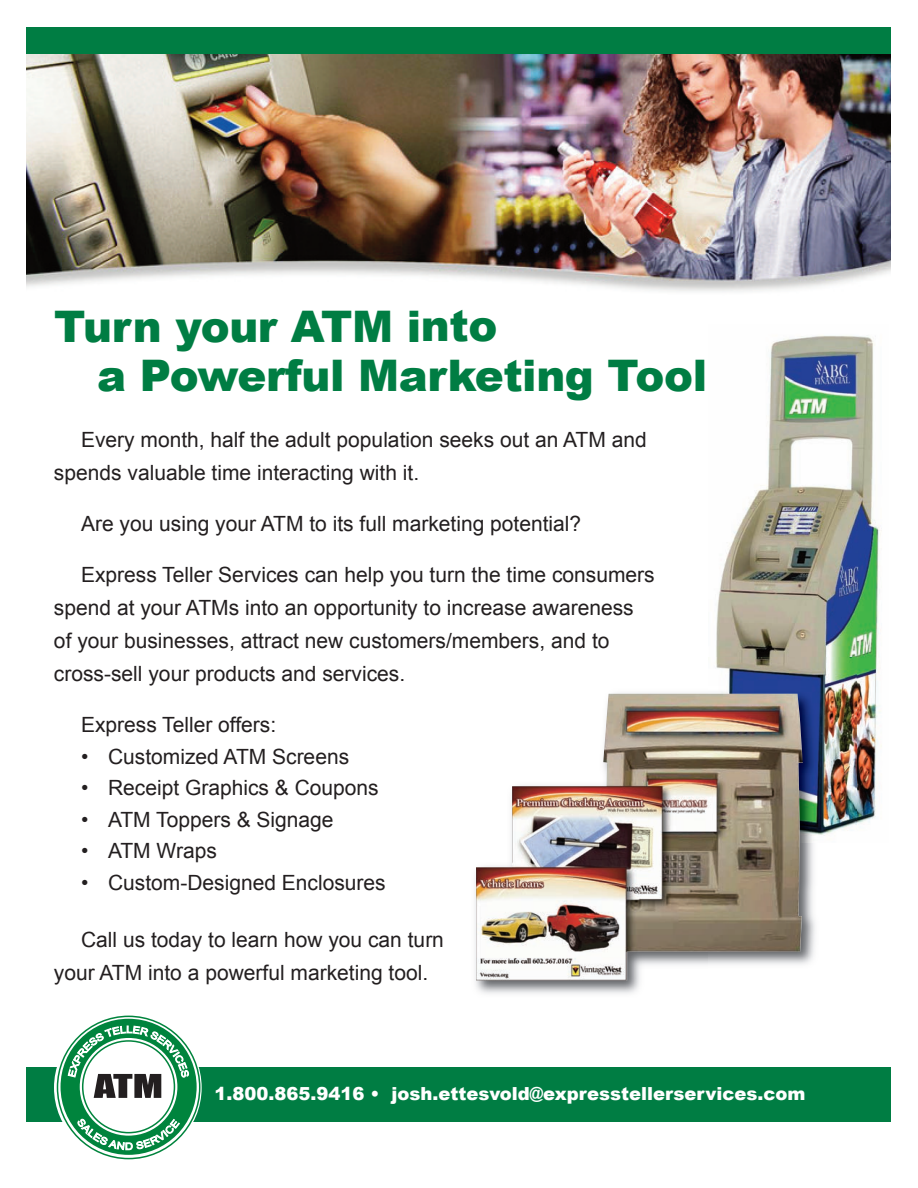
<style>
.page{position:relative;width:918px;height:1188px;background:#fff}
.page>*{position:absolute;margin:0;border:0;box-sizing:border-box;transform-origin:0 0}
.t1{font:900 43.5px/49.3px "Arial";letter-spacing:-.01em;color:#007d43}
.t2{font:21px/33px "Arial";color:#231f20}
.t3{font:900 18px "Arial";color:#fff}
</style>
<div class="page">
<img style="left:26px;top:54px;width:865px;height:238px">
<div style="left:26px;top:27px;width:865px;height:27px;background:#007d43"></div>
<img style="left:716px;top:335px;width:166px;height:489px">
<img style="left:475px;top:658px;width:382px;height:336px">
<img style="left:476px;top:694px;width:327px;height:286px">
<div style="left:26px;top:1067px;width:865px;height:55px;background:#007d43"></div>
<svg style="left:57px;top:1016px;width:143px;height:143px"></svg>
<h1 class="t1" style="left:97px;top:300px;width:612px;text-indent:-43px">Turn your ATM into<br>a Powerful Marketing Tool</h1>
<p class="t2" style="left:54px;top:423px;width:594px;text-indent:27px">Every month, half the adult population seeks out an ATM and spends valuable time interacting with it.</p>
<p class="t2" style="left:81px;top:507px;width:502px">Are you using your ATM to its full marketing potential?</p>
<p class="t2" style="left:54px;top:558px;width:602px;text-indent:27px">Express Teller Services can help you turn the time consumers spend at your ATMs into an opportunity to increase awareness of your businesses, attract new customers/members, and to cross-sell your products and services.</p>
<p class="t2" style="left:81px;top:708px;width:197px">Express Teller offers:</p>
<p class="t2" style="left:81px;top:740px;width:270px">• Customized ATM Screens</p>
<p class="t2" style="left:81px;top:771px;width:299px">• Receipt Graphics &amp; Coupons</p>
<p class="t2" style="left:81px;top:803px;width:254px">• ATM Toppers &amp; Signage</p>
<p class="t2" style="left:81px;top:834px;width:137px">• ATM Wraps</p>
<p class="t2" style="left:81px;top:866px;width:306px">• Custom-Designed Enclosures</p>
<p class="t2" style="left:54px;top:923px;width:392px;text-indent:27px">Call us today to learn how you can turn your ATM into a powerful marketing tool.</p>
<p class="t3" style="left:214px;top:1080px;width:593px">1.800.865.9416 • josh.ettesvold@expresstellerservices.com</p>
</div>
